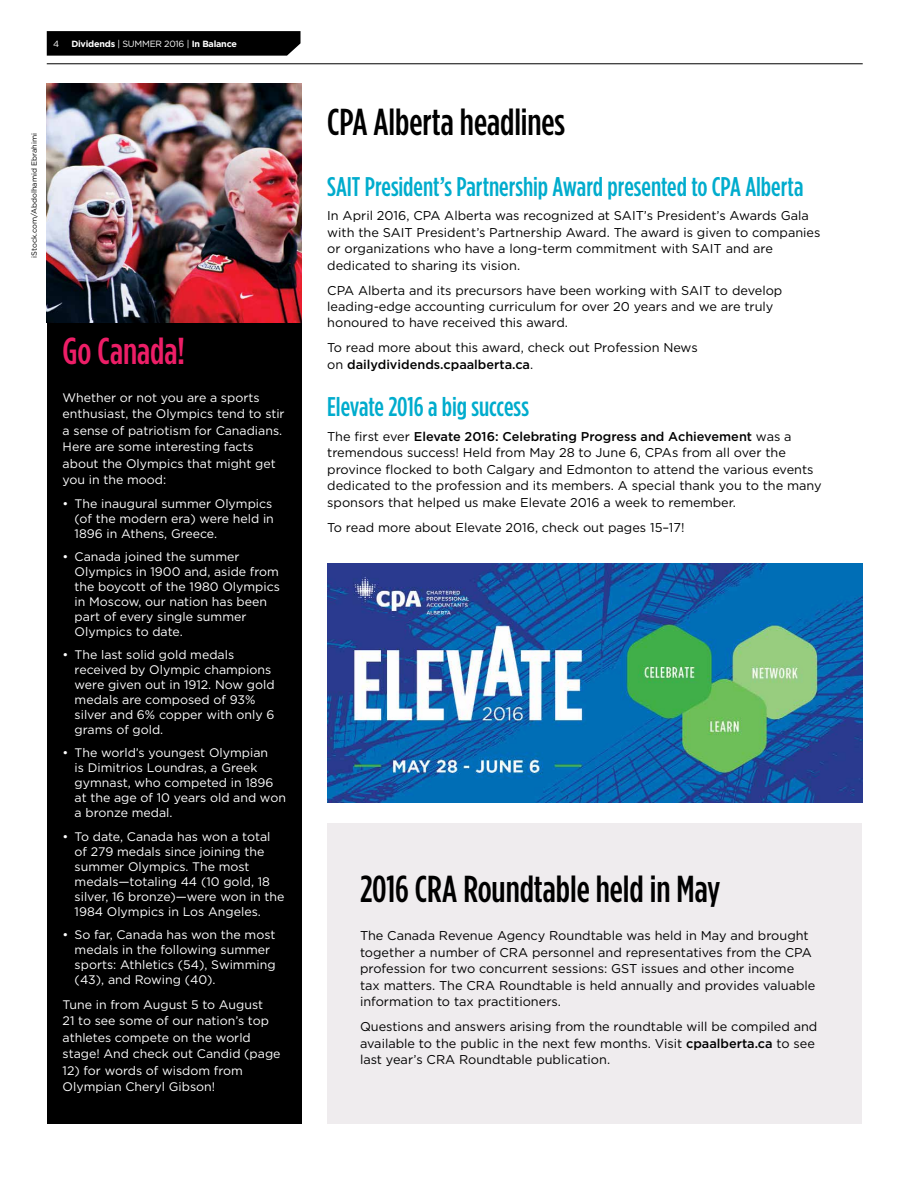
<style>
.page{position:relative;width:918px;height:1188px;background:#fff}
.page>*{position:absolute;margin:0;border:0;box-sizing:border-box;transform-origin:0 0}
.t1{font:500 37.5px "Gotham Condensed";color:#000}
.t2{font:500 37.5px "Gotham Condensed";color:#ed1e67}
.t3{font:500 27px "Gotham Condensed";color:#00accd}
.t4{font:12.75px/16.5px "Gotham";color:#000}
.t5{font:12.3px/15px "Gotham";color:#fff}
.t6{font:700 9px "Gotham";letter-spacing:-.025em;color:#fff}
.t7{font:9px "Gotham";color:#fff}
.t8{font:7.5px "Gotham";color:#000}
.s1{font-weight:400}
.s2{font-weight:500}
</style>
<div class="page">
<div style="left:328px;top:824px;width:534px;height:300px;background:#efecee"></div>
<div style="left:47px;top:84px;width:255px;height:1040px;background:#000"></div>
<hr style="left:47px;top:63px;width:816px;height:1px;background:#000">
<img style="left:327px;top:563px;width:536px;height:239px">
<img style="left:47px;top:84px;width:255px;height:238px">
<svg style="left:47px;top:31px;width:254px;height:25px;background:#080808"></svg>
<p class="t7" style="left:53px;top:38px;width:8px">4</p>
<p class="t6" style="left:71px;top:38px;width:167px">Dividends <span class="s1">| SUMMER 2016 |</span> In Balance</p>
<p class="t8" style="left:29px;top:258px;width:126px;rotate:-90deg">iStock.com/Abdolhamid Ebrahimi</p>
<h1 class="t2" style="left:63px;top:329px;width:124px">Go Canada!</h1>
<p class="t5" style="left:63px;top:389px;width:224px;line-height:16.5px">Whether or not you are a sports enthusiast, the Olympics tend to stir a sense of patriotism for Canadians.<br>Here are some interesting facts about the Olympics that might get you in the mood:</p>
<p class="t5" style="left:75px;top:496px;width:201px;text-indent:-12px">• The inaugural summer Olympics (of the modern era) were held in<br>1896 in Athens, Greece.</p>
<p class="t5" style="left:75px;top:549px;width:207px;text-indent:-12px">• Canada joined the summer<br>Olympics in 1900 and, aside from the boycott of the 1980 Olympics in Moscow, our nation has been part of every single summer<br>Olympics to date.</p>
<p class="t5" style="left:75px;top:647px;width:201px;text-indent:-12px">• The last solid gold medals received by Olympic champions were given out in 1912. Now gold medals are composed of 93% silver and 6% copper with only 6 grams of gold.</p>
<p class="t5" style="left:75px;top:745px;width:213px;text-indent:-12px">• The world’s youngest Olympian<br>is Dimitrios Loundras, a Greek gymnast, who competed in 1896 at the age of 10 years old and won a bronze medal.</p>
<p class="t5" style="left:75px;top:829px;width:211px;text-indent:-12px">• To date, Canada has won a total of 279 medals since joining the summer Olympics. The most medals—totaling 44 (10 gold, 18 silver, 16 bronze)—were won in the<br>1984 Olympics in Los Angeles.</p>
<p class="t5" style="left:75px;top:927px;width:202px;text-indent:-12px">• So far, Canada has won the most medals in the following summer sports: Athletics (54), Swimming (43), and Rowing (40).</p>
<p class="t5" style="left:63px;top:996px;width:219px;line-height:16.5px">Tune in from August 5 to August<br>21 to see some of our nation’s top athletes compete on the world stage! And check out Candid (page</p>
<p class="t5" style="left:63px;top:1062px;width:182px;line-height:16.5px">12) for words of wisdom from<br>Olympian Cheryl Gibson!</p>
<h1 class="t1" style="left:327px;top:100px;width:239px">CPA Alberta headlines</h1>
<h2 class="t3" style="left:327px;top:170px;width:478px">SAIT President’s Partnership Award presented to CPA Alberta</h2>
<p class="t4" style="left:327px;top:207px;width:495px">In April 2016, CPA Alberta was recognized at SAIT’s President’s Awards Gala with the SAIT President’s Partnership Award. The award is given to companies or organizations who have a long-term commitment with SAIT and are dedicated to sharing its vision.</p>
<p class="t4" style="left:327px;top:281px;width:457px">CPA Alberta and its precursors have been working with SAIT to develop leading-edge accounting curriculum for over 20 years and we are truly honoured to have received this award.</p>
<p class="t4" style="left:327px;top:339px;width:372px">To read more about this award, check out Profession News on <span class="s2">dailydividends.cpaalberta.ca</span>.</p>
<h2 class="t3" style="left:327px;top:391px;width:203px">Elevate 2016 a big success</h2>
<p class="t4" style="left:327px;top:428px;width:496px">The first ever <span class="s2">Elevate 2016: Celebrating Progress and Achievement</span> was a tremendous success! Held from May 28 to June 6, CPAs from all over the province flocked to both Calgary and Edmonton to attend the various events dedicated to the profession and its members. A special thank you to the many sponsors that helped us make Elevate 2016 a week to remember.</p>
<p class="t4" style="left:327px;top:518px;width:359px">To read more about Elevate 2016, check out pages 15–17!</p>
<h1 class="t1" style="left:360px;top:867px;width:362px">2016 CRA Roundtable held in May</h1>
<p class="t4" style="left:360px;top:927px;width:457px">The Canada Revenue Agency Roundtable was held in May and brought together a number of CRA personnel and representatives from the CPA profession for two concurrent sessions: GST issues and other income tax matters. The CRA Roundtable is held annually and provides valuable information to tax practitioners.</p>
<p class="t4" style="left:360px;top:1018px;width:459px">Questions and answers arising from the roundtable will be compiled and available to the public in the next few months. Visit <span class="s2">cpaalberta.ca</span> to see last year’s CRA Roundtable publication.</p>
</div>
